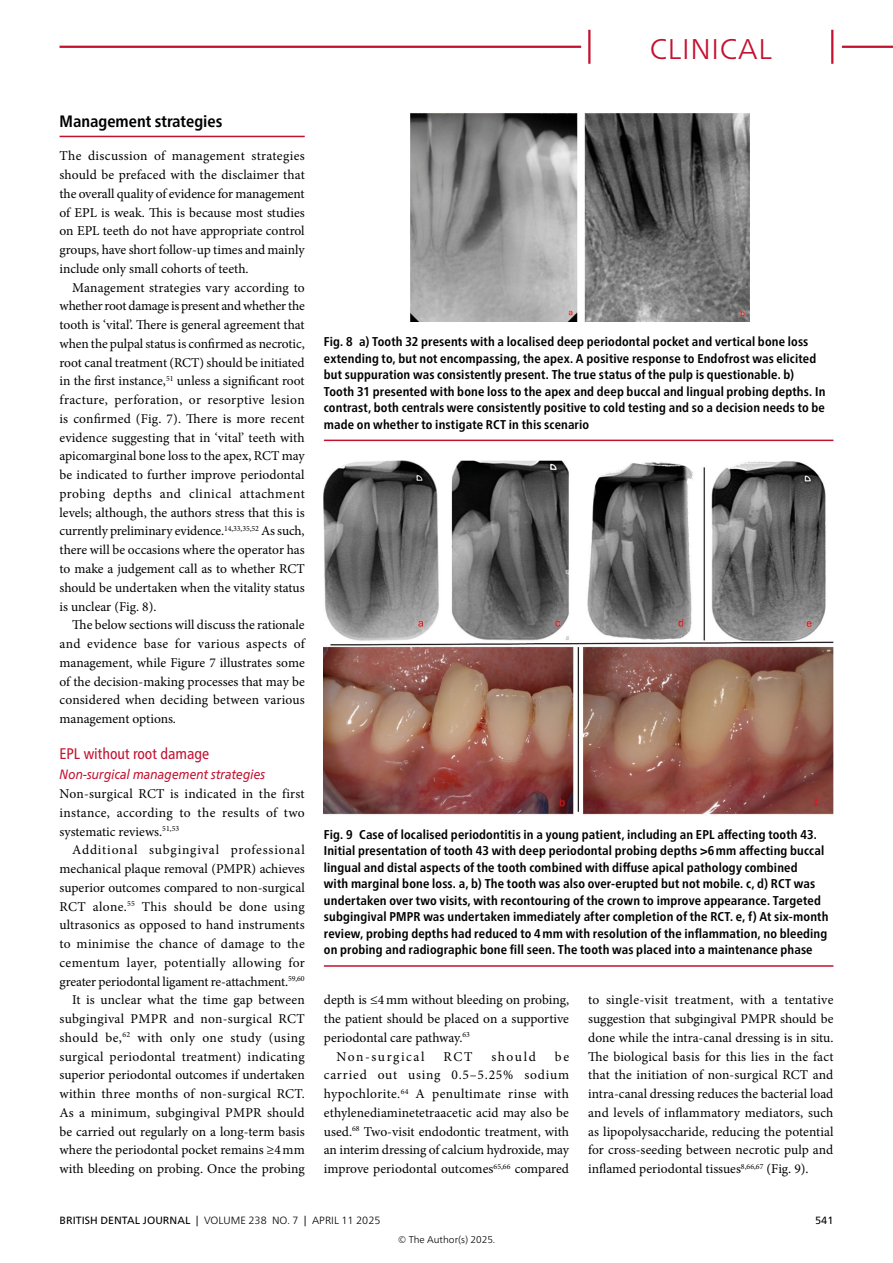
<style>
.page{position:relative;width:893px;height:1263px;background:#fff}
.page>*{position:absolute;margin:0;border:0;box-sizing:border-box;transform-origin:0 0}
.t1{font:300 28.5px "Frutiger Neue LT Pro";letter-spacing:.025em;color:#c31130}
.SectionHeading_1_MSS{font:700 condensed 16.5px "Frutiger Neue LT Pro";color:#000}
.SectionHeading_2_MSS{font:condensed 15.3px "Frutiger Neue LT Pro";color:#c31130}
.Para_9pt_justified{font:13.5px/18.8px "Minion Pro";color:#000;text-align:justify}
.Para_9pt_justified_1st{font:13.5px/18.8px "Minion Pro";color:#000;text-align:justify}
.SectionHeading_3_MSS{font:italic 13.5px "Frutiger Neue LT Pro";color:#c31130;scale:.9 1}
.Para_9pt_justified-2{font:13.5px "Minion Pro";letter-spacing:.115em;color:#000}
.Image_Caption_MSS{font:700 condensed 12.75px/16.5px "Frutiger Neue LT Pro";letter-spacing:.01em;color:#000}
.t2{font:300 10.5px "Frutiger Neue LT Pro";letter-spacing:.005em;color:#000}
.t3{font:10.5px "Frutiger Neue LT Pro";color:#000}
.t4{font:300 9.75px "Frutiger Neue LT Pro";color:#000}
.s1{font-weight:400}
</style>
<div class="page">
<hr style="left:60px;top:136px;width:245px;height:1px;background:#c31130">
<img style="left:410px;top:113px;width:340px;height:208px">
<hr style="left:324px;top:440px;width:509px;height:1px;background:#c31130">
<hr style="left:324px;top:965px;width:509px;height:2px;background:#c31130">
<img style="left:323px;top:461px;width:510px;height:354px">
<hr style="left:60px;top:46px;width:521px;height:2px;background:#c31130">
<hr style="left:842px;top:46px;width:51px;height:2px;background:#c31130">
<hr style="left:588px;top:30px;width:2px;height:34px;background:#c31130">
<hr style="left:831px;top:30px;width:2px;height:34px;background:#c31130">
<h1 class="t1" style="left:650px;top:32px;width:124px">CLI NICAL</h1>
<p class="SectionHeading_1_MSS" style="left:60px;top:112px;width:164px">Management strategies</p>
<p class="Para_9pt_justified_1st" style="left:60px;top:147px;width:247px">The discussion of management strategies should be prefaced with the disclaimer that the overall quality of evidence for management of EPL is weak. This is because most studies on EPL teeth do not have appropriate control groups, have short follow-up times and mainly include only small cohorts of teeth.</p>
<p class="Para_9pt_justified" style="left:60px;top:278px;width:247px;text-indent:13px">Management strategies vary according to whether root damage is present and whether the tooth is ‘vital’. There is general agreement that when the pulpal status is confirmed as necrotic, root canal treatment (RCT) should be initiated in the first instance,<sup>51</sup> unless a significant root fracture, perforation, or resorptive lesion is confirmed (Fig. 7). There is more recent evidence suggesting that in ‘vital’ teeth with apicomarginal bone loss to the apex, RCT may be indicated to further improve periodontal probing depths and clinical attachment levels; although, the authors stress that this is currently preliminary evidence.<sup>14,33,35,52</sup> As such, there will be occasions where the operator has to make a judgement call as to whether RCT should be undertaken when the vitality status is unclear (Fig. 8).</p>
<p class="Para_9pt_justified" style="left:60px;top:616px;width:247px;text-indent:13px">The below sections will discuss the rationale and evidence base for various aspects of management, while Figure 7 illustrates some of the decision-making processes that may be considered when deciding between various management options.</p>
<p class="SectionHeading_2_MSS" style="left:60px;top:745px;width:151px">EPL without root damage</p>
<p class="SectionHeading_3_MSS" style="left:60px;top:766px;width:230px">Non-surgical management strategies</p>
<p class="Para_9pt_justified_1st" style="left:60px;top:784px;width:247px">Non-surgical RCT is indicated in the first instance, according to the results of two systematic reviews.<sup>51,53</sup></p>
<p class="Para_9pt_justified" style="left:60px;top:841px;width:247px;text-indent:13px">Additional subgingival professional mechanical plaque removal (PMPR) achieves superior outcomes compared to non-surgical RCT alone.<sup>55</sup> This should be done using ultrasonics as opposed to hand instruments to minimise the chance of damage to the cementum layer, potentially allowing for greater periodontal ligament re-attachment.<sup>59,60</sup></p>
<p class="Para_9pt_justified" style="left:60px;top:991px;width:247px;text-indent:13px">It is unclear what the time gap between subgingival PMPR and non-surgical RCT should be,<sup>62</sup> with only one study (using surgical periodontal treatment) indicating superior periodontal outcomes if undertaken within three months of non-surgical RCT.<br>As a minimum, subgingival PMPR should be carried out regularly on a long-term basis where the periodontal pocket remains ≥4mm with bleeding on probing. Once the probing</p>
<p class="Para_9pt_justified" style="left:324px;top:991px;width:247px">depth is ≤4mm without bleeding on probing, the patient should be placed on a supportive periodontal care pathway.<sup>63</sup></p>
<p class="Image_Caption_MSS" style="left:324px;top:333px;width:503px">Fig. 8 a) Tooth 32 presents with a localised deep periodontal pocket and vertical bone loss extending to, but not encompassing, the apex. A positive response to Endofrost was elicited but suppuration was consistently present. The true status of the pulp is questionable. b)<br>Tooth 31 presented with bone loss to the apex and deep buccal and lingual probing depths. In contrast, both centrals were consistently positive to cold testing and so a decision needs to be made on whether to instigate RCT in this scenario</p>
<p class="Image_Caption_MSS" style="left:324px;top:826px;width:506px">Fig. 9 Case of localised periodontitis in a young patient, including an EPL affecting tooth 43.<br>Initial presentation of tooth 43 with deep periodontal probing depths &gt;6mm affecting buccal lingual and distal aspects of the tooth combined with diffuse apical pathology combined<br>with marginal bone loss. a, b) The tooth was also over-erupted but not mobile. c, d) RCT was undertaken over two visits, with recontouring of the crown to improve appearance. Targeted subgingival PMPR was undertaken immediately after completion of the RCT. e, f) At six-month review, probing depths had reduced to 4mm with resolution of the inflammation, no bleeding on probing and radiographic bone fill seen. The tooth was placed into a maintenance phase</p>
<p class="Para_9pt_justified" style="left:588px;top:991px;width:247px">to single-visit treatment, with a tentative suggestion that subgingival PMPR should be done while the intra-canal dressing is in situ.<br>The biological basis for this lies in the fact that the initiation of non-surgical RCT and intra-canal dressing reduces the bacterial load and levels of inflammatory mediators, such as lipopolysaccharide, reducing the potential for cross-seeding between necrotic pulp and inflamed periodontal tissues<sup>8,66,67</sup> (Fig. 9).</p>
<p class="Para_9pt_justified" style="left:324px;top:1047px;width:247px;text-indent:231px">be carried out using 0.5–5.25% sodium hypochlorite.<sup>64</sup> A penultimate rinse with ethylenediaminetetraacetic acid may also be used.<sup>68</sup> Two-visit endodontic treatment, with an interim dressing of calcium hydroxide, may improve periodontal outcomes<sup>65,66</sup> compared</p>
<p class="Para_9pt_justified-2" style="left:337px;top:1047px;width:89px">Non-surgical</p>
<p class="Para_9pt_justified" style="left:444px;top:1047px;width:30px">RCT</p>
<p class="Para_9pt_justified" style="left:491px;top:1047px;width:46px">should</p>
<p class="t2" style="left:60px;top:1214px;width:322px"><span class="s1">BRITISH DENTAL JOURNAL |</span> VOLUME 238 NO. 7 <span class="s1">|</span> April 11 2025</p>
<p class="t3" style="left:815px;top:1214px;width:20px">541</p>
<p class="t4" style="left:398px;top:1234px;width:99px">© The Author(s) 2025.</p>
</div>
